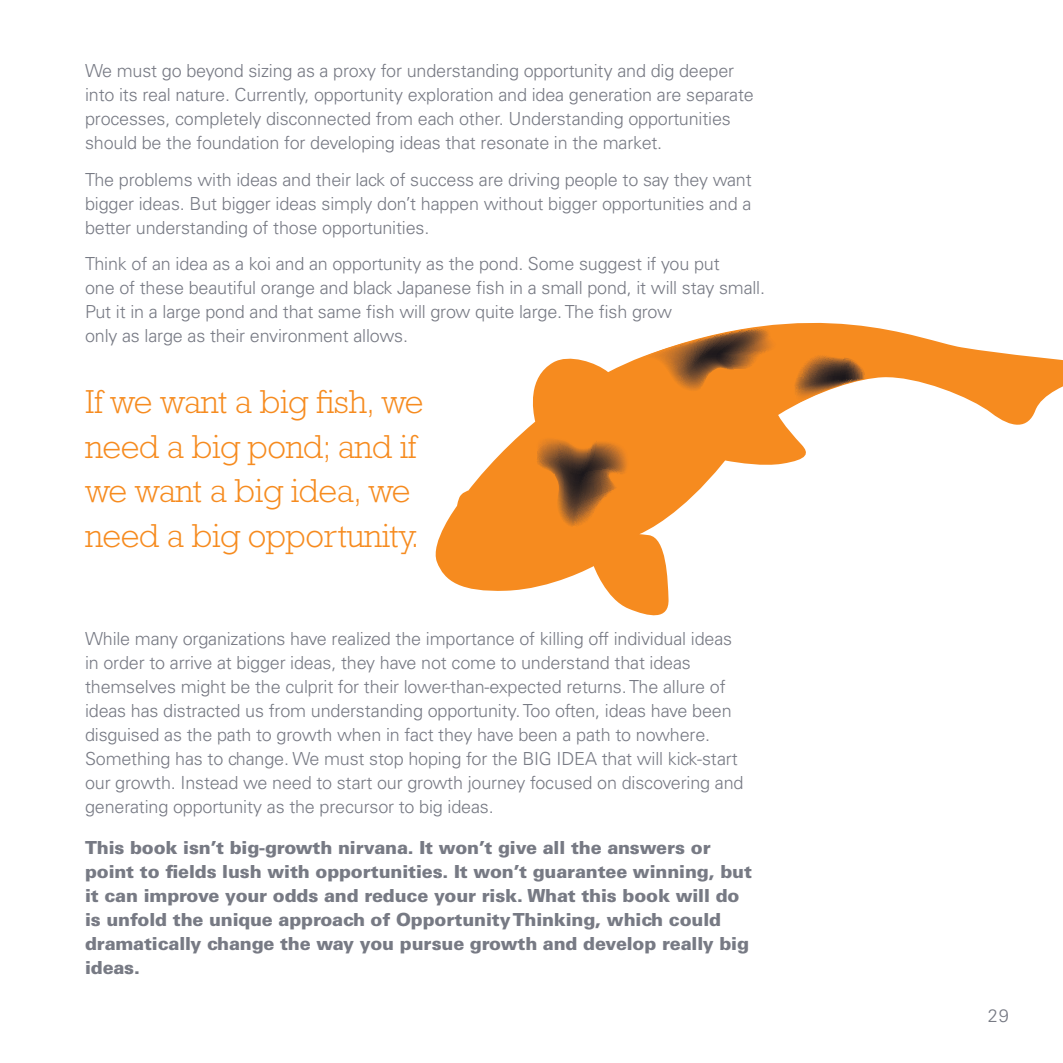
<style>
.page{position:relative;width:1063px;height:1063px;background:#fff}
.page>*{position:absolute;margin:0;border:0;box-sizing:border-box;transform-origin:0 0}
.t1{font:300 33.6px/44.8px "Rockwell Std";letter-spacing:-.01em;color:#f68b1f}
.t2{font:300 18px/24px "Univers LT Std";letter-spacing:-.01em;color:#777a84}
.t3{font:900 18px/24px "Univers LT Std";letter-spacing:-.01em;color:#777a84}
</style>
<div class="page">
<svg style="left:435px;top:322px;width:628px;height:294px"></svg>
<svg style="left:535px;top:437px;width:94px;height:90px;background:#b66b24"></svg>
<svg style="left:642px;top:328px;width:135px;height:64px;background:#c78445"></svg>
<svg style="left:793px;top:355px;width:72px;height:49px"></svg>
<p class="t2" style="left:85px;top:58px;width:670px">We must go beyond sizing as a proxy for understanding opportunity and dig deeper into its real nature. Currently, opportunity exploration and idea generation are separate processes, completely disconnected from each other. Understanding opportunities should be the foundation for developing ideas that resonate in the market.</p>
<p class="t2" style="left:85px;top:167px;width:668px;text-align:justify">The problems with ideas and their lack of success are driving people to say they want bigger ideas. But bigger ideas simply don’t happen without bigger opportunities and a better understanding of those opportunities.</p>
<p class="t2" style="left:85px;top:252px;width:682px">Think of an idea as a koi and an opportunity as the pond. Some suggest if you put<br>one of these beautiful orange and black Japanese fish in a small pond, it will stay small.<br>Put it in a large pond and that same fish will grow quite large. The fish grow<br>only as large as their environment allows.</p>
<h1 class="t1" style="left:85px;top:379px;width:340px">If we want a big fish, we need a big pond; and if we want a big idea, we need a big opportunity.</h1>
<p class="t2" style="left:85px;top:626px;width:660px">While many organizations have realized the importance of killing off individual ideas in order to arrive at bigger ideas, they have not come to understand that ideas themselves might be the culprit for their lower-than-expected returns. The allure of ideas has distracted us from understanding opportunity. Too often, ideas have been disguised as the path to growth when in fact they have been a path to nowhere.<br>Something has to change. We must stop hoping for the BIG IDEA that will kick-start our growth. Instead we need to start our growth journey focused on discovering and generating opportunity as the precursor to big ideas.</p>
<p class="t3" style="left:85px;top:835px;width:668px">This book isn’t big-growth nirvana. It won’t give all the answers or point to fields lush with opportunities. It won’t guarantee winning, but it can improve your odds and reduce your risk. What this book will do is unfold the unique approach of Opportunity Thinking, which could dramatically change the way you pursue growth and develop really big ideas.</p>
<p class="t2" style="left:988px;top:1004px;width:23px">29</p>
</div>
